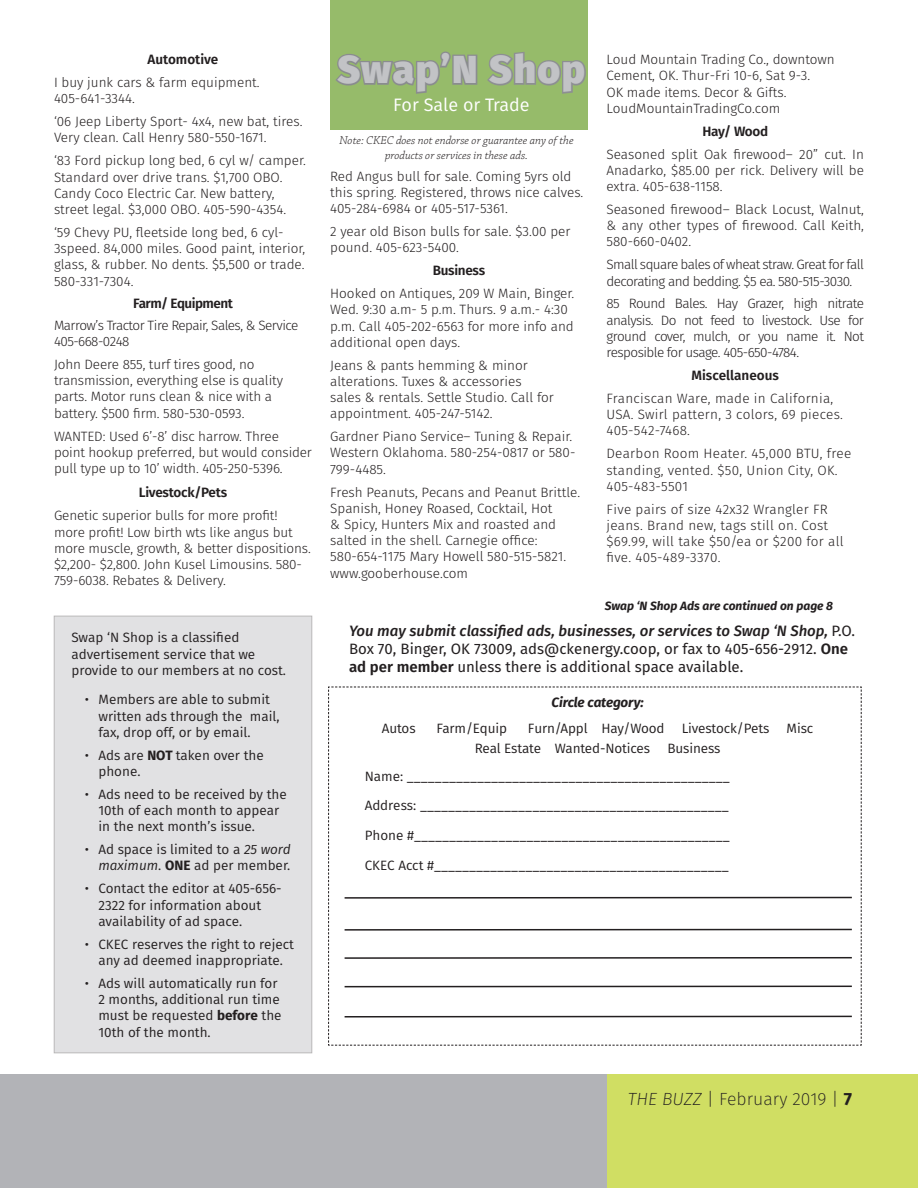
<style>
.page{position:relative;width:918px;height:1188px;background:#fff}
.page>*{position:absolute;margin:0;border:0;box-sizing:border-box;transform-origin:0 0}
.t1{font:800 39px "Fira Sans";letter-spacing:.04em;color:#c2c3c6}
.t2{font:18px "Fira Sans";letter-spacing:-.005em;color:#fff}
.t3{font:200 17.7px "Fira Sans";color:#231f20}
.t4{font:15px/18px "Fira Sans";color:#231f20}
.Buzz_Text_Style{font:300 13.5px/16.2px "Fira Sans";color:#231f20}
.t5{font:13.5px/16.2px "Fira Sans";color:#231f20}
.Buzz_Text_Style-2{font:300 13.5px/16.2px "Fira Sans";letter-spacing:.02em;color:#231f20}
.Buzz_Text_Style-3{font:300 13.5px/16.2px "Fira Sans";letter-spacing:-.04em;color:#231f20}
.Buzz_Text_Style-4{font:600 13.5px "Fira Sans";letter-spacing:-.02em;color:#231f20}
.Buzz_Text_Style-5{font:600 13.5px "Fira Sans";color:#231f20}
.t6{font:italic 700 13.5px "Fira Sans";letter-spacing:-.01em;color:#231f20}
.Buzz_Text_Style-6{font:600 13.5px "Fira Sans";letter-spacing:-.04em;color:#231f20}
.t7{font:italic 300 12px/14.4px "Chaparral Pro";color:#231f20;text-align:center}
.t8{font:italic 700 12px "Fira Sans";color:#231f20}
.s1{font-weight:700}
.s2{font-style:italic}
.s3{font-weight:500;font-style:italic}
.s4{font-weight:600}
</style>
<div class="page">
<div style="left:0;top:1075px;width:635px;height:113px;background:#b2b3b7"></div>
<div style="left:608px;top:1075px;width:310px;height:113px;background:#d0de63"></div>
<div style="left:330px;top:0;width:258px;height:130px;background:#96bb6a"></div>
<svg style="left:336px;top:51px;width:250px;height:43px"></svg>
<svg style="left:328px;top:686px;width:534px;height:360px"></svg>
<div style="left:54px;top:616px;width:258px;height:437px;background:#e1e1e3"></div>
<p class="Buzz_Text_Style-5" style="left:148px;top:50px;width:72px">Automotive</p>
<p class="Buzz_Text_Style" style="left:54px;top:74px;width:207px">I buy junk cars &amp; farm equipment.<br>405-641-3344.</p>
<p class="Buzz_Text_Style" style="left:54px;top:113px;width:250px">‘06 Jeep Liberty Sport- 4x4, new bat, tires.<br>Very clean. Call Henry 580-550-1671.</p>
<p class="Buzz_Text_Style" style="left:54px;top:153px;width:253px">‘83 Ford pickup long bed, 6 cyl w/ camper.<br>Standard over drive trans. $1,700 OBO.<br>Candy Coco Electric Car. New battery, street legal. $3,000 OBO. 405-590-4354.</p>
<p class="Buzz_Text_Style" style="left:54px;top:224px;width:253px">‘59 Chevy PU, fleetside long bed, 6 cyl-3speed. 84,000 miles. Good paint, interior, glass, &amp; rubber. No dents. $5,500 or trade.<br>580-331-7304.</p>
<p class="Buzz_Text_Style-6" style="left:133px;top:294px;width:101px">Farm/ Equipment</p>
<p class="Buzz_Text_Style-3" style="left:54px;top:317px;width:246px">Marrow’s Tractor Tire Repair, Sales, &amp; Service<br>405-668-0248</p>
<p class="Buzz_Text_Style" style="left:54px;top:356px;width:230px">John Deere 855, turf tires good, no transmission, everything else is quality parts. Motor runs clean &amp; nice with a battery. $500 firm. 580-530-0593.</p>
<p class="Buzz_Text_Style" style="left:54px;top:428px;width:259px">WANTED: Used 6’-8’ disc harrow. Three point hookup preferred, but would consider pull type up to 10’ width. 405-250-5396.</p>
<p class="Buzz_Text_Style-4" style="left:139px;top:483px;width:90px">Livestock/Pets</p>
<p class="Buzz_Text_Style" style="left:54px;top:508px;width:258px">Genetic superior bulls for more profit! more profit! Low birth wts like angus but more muscle, growth, &amp; better dispositions. $2,200- $2,800. John Kusel Limousins. 580- 759-6038. Rebates &amp; Delivery.</p>
<p class="t5" style="left:71px;top:629px;width:216px">Swap ‘N Shop is a classified advertisement service that we provide to our members at no cost.</p>
<p class="t5" style="left:98px;top:692px;width:183px;text-indent:-14px">• Members are able to submit written ads through the mail, fax, drop off, or by email.</p>
<p class="t5" style="left:98px;top:747px;width:167px;text-indent:-14px">• Ads are <span class="s1">NOT</span> taken over the phone.</p>
<p class="t5" style="left:98px;top:786px;width:190px;text-indent:-14px">• Ads need to be received by the<br>10th of each month to appear in the next month’s issue.</p>
<p class="t5" style="left:85px;top:841px;width:208px;text-align:right">• Ad space is limited to a <span class="s2">25 word maximum</span>. <span class="s1">ONE</span> ad per member.</p>
<p class="t5" style="left:98px;top:881px;width:185px;text-indent:-14px">• Contact the editor at 405-656-<br>2322 for information about availability of ad space.</p>
<p class="t5" style="left:85px;top:936px;width:211px;text-align:center">• CKEC reserves the right to reject any ad deemed inappropriate.</p>
<p class="t5" style="left:98px;top:975px;width:185px;text-indent:-14px">• Ads will automatically run for<br>2 months, additional run time must be requested <span class="s1">before</span> the<br>10th of the month.</p>
<p class="t1" style="left:338px;top:42px;width:249px">Swap’N Shop</p>
<p class="t2" style="left:393px;top:92px;width:138px">For Sale or Trade</p>
<p class="t7" style="left:340px;top:134px;width:236px">Note: CKEC does not endorse or guarantee any of the products or services in these ads.</p>
<p class="Buzz_Text_Style" style="left:330px;top:168px;width:255px">Red Angus bull for sale. Coming 5yrs old this spring. Registered, throws nice calves.<br>405-284-6984 or 405-517-5361.</p>
<p class="Buzz_Text_Style" style="left:330px;top:223px;width:242px">2 year old Bison bulls for sale. $3.00 per pound. 405-623-5400.</p>
<p class="Buzz_Text_Style-4" style="left:433px;top:261px;width:54px">Business</p>
<p class="Buzz_Text_Style" style="left:330px;top:285px;width:246px">Hooked on Antiques, 209 W Main, Binger.<br>Wed. 9:30 a.m- 5 p.m. Thurs. 9 a.m.- 4:30 p.m. Call 405-202-6563 for more info and additional open days.</p>
<p class="Buzz_Text_Style" style="left:330px;top:357px;width:225px">Jeans &amp; pants hemming &amp; minor alterations. Tuxes &amp; accessories sales &amp; rentals. Settle Studio. Call for appointment. 405-247-5142.</p>
<p class="Buzz_Text_Style" style="left:330px;top:428px;width:247px">Gardner Piano Service– Tuning &amp; Repair.<br>Western Oklahoma. 580-254-0817 or 580-<br>799-4485.</p>
<p class="Buzz_Text_Style" style="left:330px;top:484px;width:252px">Fresh Peanuts, Pecans and Peanut Brittle.</p>
<p class="Buzz_Text_Style" style="left:330px;top:500px;width:237px">Spanish, Honey Roased, Cocktail, Hot<br>&amp; Spicy, Hunters Mix and roasted and salted in the shell. Carnegie office:<br>580-654-1175 Mary Howell 580-515-5821. www.gooberhouse.com</p>
<p class="Buzz_Text_Style" style="left:606px;top:51px;width:230px">Loud Mountain Trading Co., downtown<br>Cement, OK. Thur-Fri 10-6, Sat 9-3.<br>OK made items. Decor &amp; Gifts.<br>LoudMountainTradingCo.com</p>
<p class="Buzz_Text_Style-4" style="left:702px;top:122px;width:67px">Hay/ Wood</p>
<p class="Buzz_Text_Style" style="left:606px;top:146px;width:259px;text-align:justify">Seasoned split Oak firewood– 20” cut. In Anadarko, $85.00 per rick. Delivery will be extra. 405-638-1158.</p>
<p class="Buzz_Text_Style" style="left:606px;top:201px;width:259px;text-align:justify">Seasoned firewood– Black Locust, Walnut, &amp; any other types of firewood. Call Keith, 580-660-0402.</p>
<p class="Buzz_Text_Style-3" style="left:606px;top:256px;width:259px">Small square bales of wheat straw. Great for fall decorating and bedding. $5 ea. 580-515-3030.</p>
<p class="Buzz_Text_Style" style="left:606px;top:296px;width:259px;text-align:justify">85 Round Bales. Hay Grazer, high nitrate analysis. Do not feed to livestock. Use for ground cover, mulch, or you name it. Not resposible for usage. 405-650-4784.</p>
<p class="Buzz_Text_Style-5" style="left:691px;top:366px;width:89px">Miscellaneous</p>
<p class="Buzz_Text_Style-2" style="left:606px;top:390px;width:238px">Franciscan Ware, made in California,<br>USA. Swirl pattern, 3 colors, 69 pieces.<br>405-542-7468.</p>
<p class="Buzz_Text_Style-2" style="left:606px;top:445px;width:246px">Dearbon Room Heater. 45,000 BTU, free standing, vented. $50, Union City, OK.<br>405-483-5501</p>
<p class="Buzz_Text_Style-2" style="left:606px;top:501px;width:239px">Five pairs of size 42x32 Wrangler FR jeans. Brand new, tags still on. Cost $69.99, will take $50/ea or $200 for all five. 405-489-3370.</p>
<p class="t8" style="left:605px;top:597px;width:230px">Swap ‘N Shop Ads are continued on page 8</p>
<p class="t4" style="left:349px;top:622px;width:508px"><span class="s3">You may submit classified ads, businesses, or services to Swap ‘N Shop,</span> P.O.<br>Box 70, Binger, OK 73009, ads@ckenergy.coop, or fax to 405-656-2912. <span class="s4">One ad per member</span> unless there is additional space available.</p>
<p class="t6" style="left:552px;top:693px;width:94px">Circle category:</p>
<p class="t5" style="left:382px;top:721px;width:35px">Autos</p>
<p class="t5" style="left:436px;top:721px;width:72px">Farm/Equip</p>
<p class="t5" style="left:528px;top:721px;width:138px">Furn/Appl Hay/Wood</p>
<p class="t5" style="left:682px;top:721px;width:89px">Livestock/Pets</p>
<p class="t5" style="left:787px;top:721px;width:28px">Misc</p>
<p class="t5" style="left:475px;top:740px;width:177px">Real Estate Wanted-Notices</p>
<p class="t5" style="left:667px;top:740px;width:55px">Business</p>
<p class="t5" style="left:365px;top:768px;width:367px">Name: ______________________________________________</p>
<p class="t5" style="left:365px;top:798px;width:366px">Address: ____________________________________________</p>
<p class="t5" style="left:365px;top:827px;width:367px">Phone #_____________________________________________</p>
<p class="t5" style="left:365px;top:857px;width:366px">CKEC Acct #__________________________________________</p>
<p class="t3" style="left:628px;top:1087px;width:226px"><span class="s2">THE BUZZ</span> | February 2019 | <span class="s1">7</span></p>
</div>
